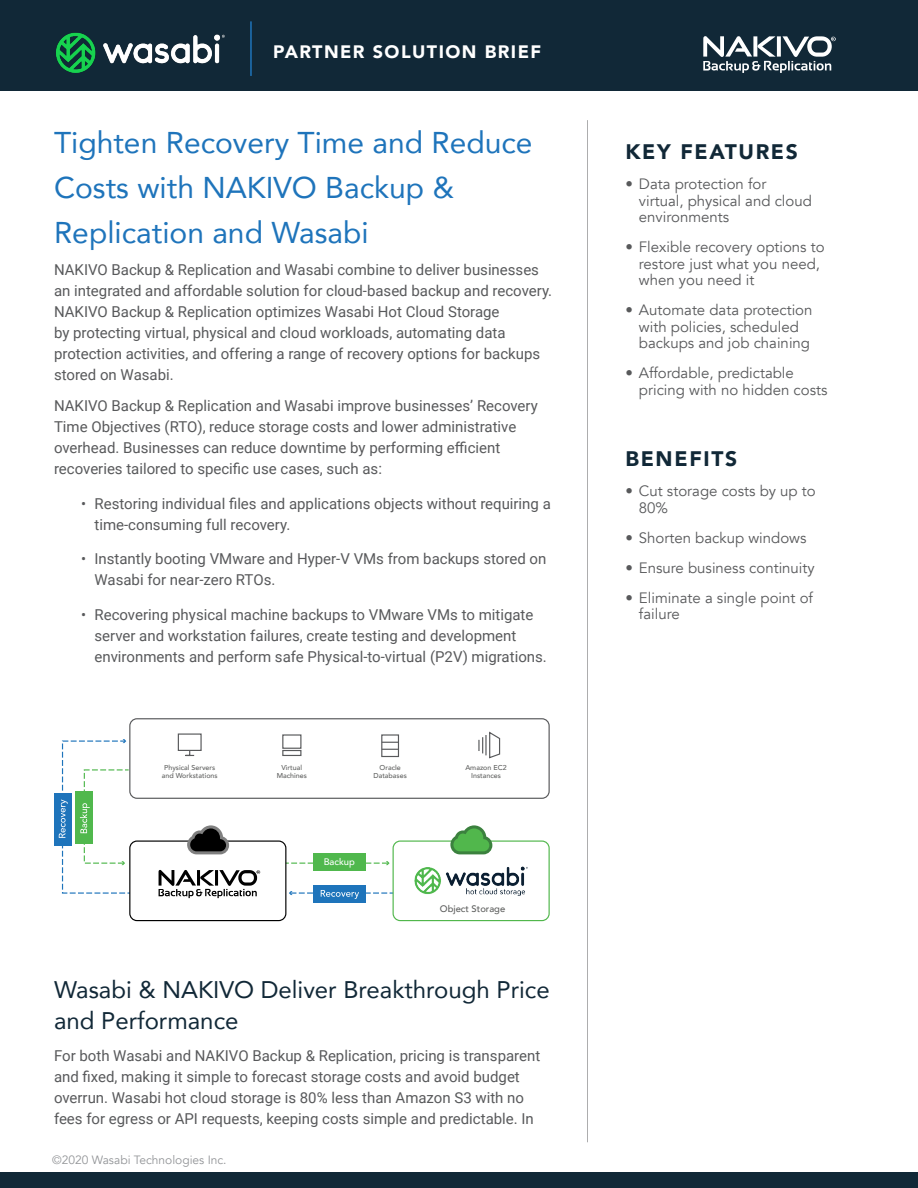
<style>
.page{position:relative;width:918px;height:1188px;background:#fff}
.page>*{position:absolute;margin:0;border:0;box-sizing:border-box;transform-origin:0 0}
.t1{font:30px/45px "Avenir";color:#1e74bb}
.t2{font:24px/31.5px "Avenir";color:#112837}
.t3{font:900 21px "Avenir";letter-spacing:.08em;color:#112837}
.t4{font:900 18px "Avenir";letter-spacing:.08em;color:#fff}
.t5{font:15px/21px "Roboto";color:#58595b}
.t6{font:15px/16.5px "Avenir";color:#58595b}
.t7{font:12px "Avenir";color:#939598}
.t8{font:500 9.45px "Avenir";color:#5f605f}
.t9{font:500 9.45px "Avenir";color:#fff}
.t10{font:500 7.05px/8.6px "Avenir";color:#5f605f;text-align:center}
</style>
<div class="page">
<div style="left:0;top:0;width:918px;height:91px;background:#112837"></div>
<img style="left:56px;top:32px;width:169px;height:41px">
<hr style="left:250px;top:21px;width:2px;height:55px;background:#1e74bb">
<div style="left:0;top:1173px;width:918px;height:15px;background:#112837"></div>
<hr style="left:587px;top:120px;width:1px;height:1022px;background:#58595b">
<svg style="left:286px;top:861px;width:104px;height:4px"></svg>
<div style="left:393px;top:841px;width:157px;height:80px;border:1px solid #51b74c;border-radius:7px"></div>
<svg style="left:450px;top:825px;width:42px;height:29px"></svg>
<img style="left:414px;top:866px;width:114px;height:30px">
<div style="left:129px;top:841px;width:157px;height:80px;border:1px solid #000;border-radius:7px"></div>
<svg style="left:187px;top:825px;width:42px;height:29px"></svg>
<svg style="left:159px;top:870px;width:101px;height:28px"></svg>
<div style="left:129px;top:718px;width:421px;height:81px;border:1px solid #58595b;border-radius:7px"></div>
<svg style="left:489px;top:731px;width:12px;height:28px"></svg>
<hr style="left:485px;top:735px;width:2px;height:20px;background:#58595b">
<svg style="left:478px;top:737px;width:5px;height:16px"></svg>
<div style="left:313px;top:885px;width:53px;height:17px;background:#1e74bb"></div>
<svg style="left:381px;top:734px;width:19px;height:24px"></svg>
<div style="left:282px;top:734px;width:19px;height:15px;border:1px solid #58595b"></div>
<div style="left:282px;top:750px;width:19px;height:6px;border:1px solid #58595b"></div>
<div style="left:178px;top:733px;width:24px;height:18px;border:1px solid #58595b"></div>
<svg style="left:184px;top:749px;width:11px;height:8px"></svg>
<svg style="left:289px;top:890px;width:106px;height:9px"></svg>
<div style="left:54px;top:793px;width:17px;height:53px;background:#1e74bb"></div>
<svg style="left:59px;top:739px;width:76px;height:155px"></svg>
<div style="left:313px;top:854px;width:53px;height:17px;background:#50b84d"></div>
<svg style="left:703px;top:36px;width:133px;height:35px"></svg>
<p class="t4" style="left:273px;top:37px;width:269px">PARTNER SOLUTION BRIEF</p>
<h1 class="t1" style="left:54px;top:119px;width:480px">Tighten Recovery Time and Reduce<br>Costs with NAKIVO Backup &amp;<br>Replication and Wasabi</h1>
<p class="t5" style="left:54px;top:258px;width:500px">NAKIVO Backup &amp; Replication and Wasabi combine to deliver businesses an integrated and affordable solution for cloud-based backup and recovery.<br>NAKIVO Backup &amp; Replication optimizes Wasabi Hot Cloud Storage<br>by protecting virtual, physical and cloud workloads, automating data protection activities, and offering a range of recovery options for backups stored on Wasabi.</p>
<p class="t5" style="left:54px;top:395px;width:485px">NAKIVO Backup &amp; Replication and Wasabi improve businesses’ Recovery Time Objectives (RTO), reduce storage costs and lower administrative overhead. Businesses can reduce downtime by performing efficient recoveries tailored to specific use cases, such as:</p>
<p class="t5" style="left:94px;top:492px;width:458px;text-indent:-14px">• Restoring individual files and applications objects without requiring a time-consuming full recovery.</p>
<p class="t5" style="left:94px;top:548px;width:453px;text-indent:-14px">• Instantly booting VMware and Hyper-V VMs from backups stored on<br>Wasabi for near-zero RTOs.</p>
<p class="t5" style="left:94px;top:603px;width:454px;text-indent:-14px">• Recovering physical machine backups to VMware VMs to mitigate server and workstation failures, create testing and development environments and perform safe Physical-to-virtual (P2V) migrations.</p>
<p class="t10" style="left:162px;top:762px;width:57px">Physical Servers and Workstations</p>
<p class="t10" style="left:277px;top:762px;width:32px">Virtual<br>Machines</p>
<p class="t10" style="left:373px;top:762px;width:35px">Oracle<br>Databases</p>
<p class="t10" style="left:465px;top:762px;width:43px">Amazon EC2<br>Instances</p>
<p class="t9" style="left:324px;top:854px;width:33px">Backup</p>
<p class="t8" style="left:440px;top:901px;width:67px">Object Storage</p>
<h2 class="t2" style="left:54px;top:973px;width:497px">Wasabi &amp; NAKIVO Deliver Breakthrough Price and Performance</h2>
<p class="t5" style="left:54px;top:1044px;width:488px">For both Wasabi and NAKIVO Backup &amp; Replication, pricing is transparent and fixed, making it simple to forecast storage costs and avoid budget overrun. Wasabi hot cloud storage is 80% less than Amazon S3 with no fees for egress or API requests, keeping costs simple and predictable. In</p>
<p class="t7" style="left:52px;top:1153px;width:176px">©2020 Wasabi Technologies Inc.</p>
<h3 class="t3" style="left:625px;top:134px;width:174px">KEY FEATURES</h3>
<p class="t6" style="left:639px;top:176px;width:175px;text-indent:-14px">• Data protection for virtual, physical and cloud environments</p>
<p class="t6" style="left:639px;top:239px;width:187px;text-indent:-14px">• Flexible recovery options to restore just what you need, when you need it</p>
<p class="t6" style="left:639px;top:302px;width:175px;text-indent:-14px">• Automate data protection with policies, scheduled backups and job chaining</p>
<p class="t6" style="left:639px;top:365px;width:190px;text-indent:-14px">• Affordable, predictable pricing with no hidden costs</p>
<h3 class="t3" style="left:625px;top:441px;width:113px">BENEFITS</h3>
<p class="t6" style="left:639px;top:483px;width:178px;text-indent:-14px">• Cut storage costs by up to<br>80%</p>
<p class="t6" style="left:625px;top:530px;width:183px">• Shorten backup windows</p>
<p class="t6" style="left:625px;top:560px;width:191px">• Ensure business continuity</p>
<p class="t6" style="left:639px;top:590px;width:176px;text-indent:-14px">• Eliminate a single point of failure</p>
</div>
